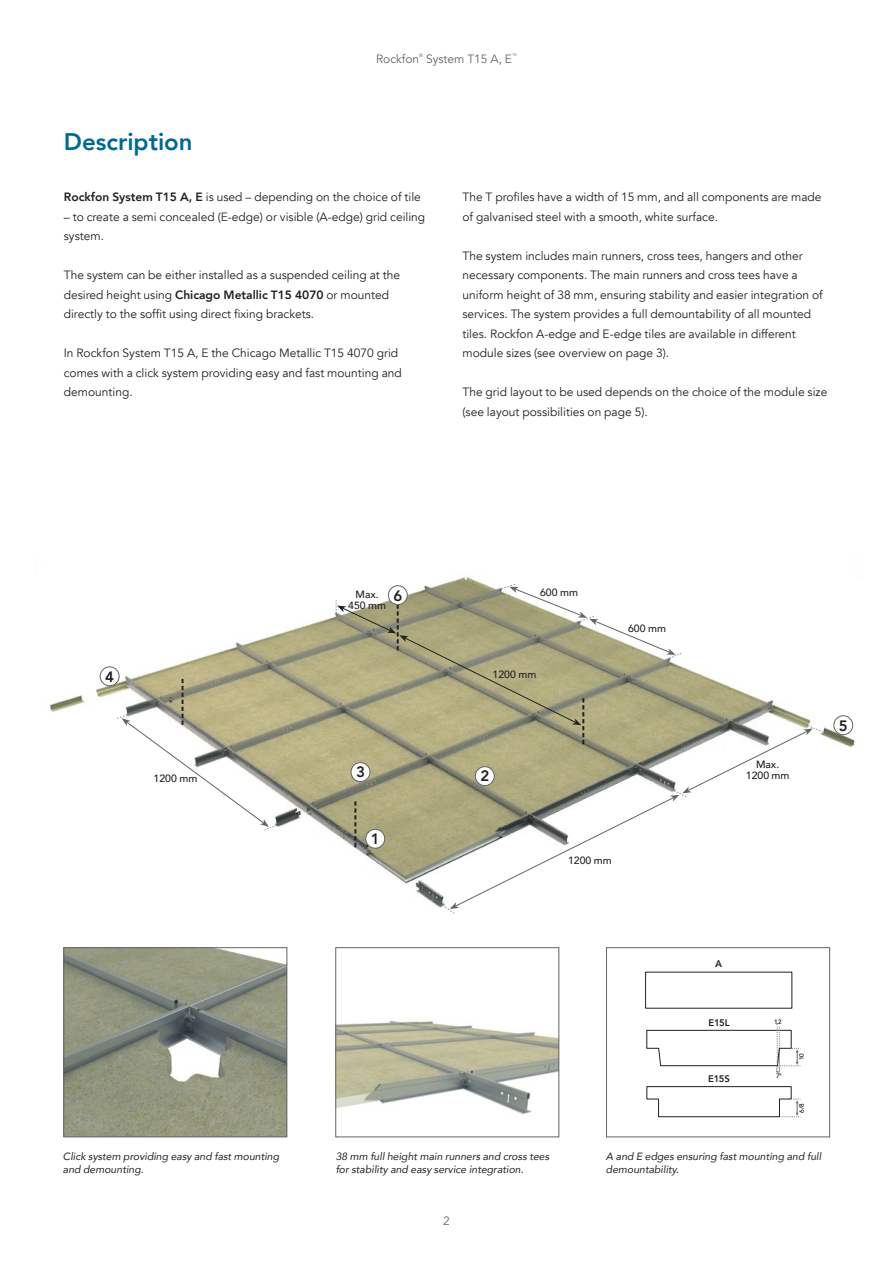
<style>
.page{position:relative;width:893px;height:1263px;background:#fff}
.page>*{position:absolute;margin:0;border:0;box-sizing:border-box;transform-origin:0 0}
.t1{font:800 24px "Avenir";color:#006893}
.t2{font:800 15px "Avenir";color:#231f20}
.t3{font:12px/19.5px "Avenir";color:#231f20}
.t4{font:12px "Avenir";color:#636466}
.t5{font:italic 10.5px/12.6px "Avenir";color:#231f20}
.t6{font:500 10.5px/10.5px "Avenir";color:#231f20;text-align:center}
.t7{font:800 9.6px "Avenir";color:#231f20}
.t8{font:500 6.3px "Avenir";color:#000}
.t9{font:4.8px "Avenir";color:#636466}
.s1{font-weight:800}
</style>
<div class="page">
<img style="left:50px;top:577px;width:805px;height:258px">
<img style="left:338px;top:1020px;width:219px;height:95px">
<div style="left:336px;top:947px;width:223px;height:190px;border:1px solid #636466"></div>
<img style="left:66px;top:949px;width:219px;height:186px">
<div style="left:64px;top:947px;width:223px;height:190px;border:1px solid #636466"></div>
<div style="left:100px;top:667px;width:19px;height:19px;background:#fff;border-radius:50%"></div>
<div style="left:100px;top:667px;width:19px;height:19px;border:1px solid #636466;border-radius:50%"></div>
<div style="left:834px;top:716px;width:19px;height:19px;background:#fff;border-radius:50%"></div>
<div style="left:834px;top:716px;width:19px;height:19px;border:1px solid #636466;border-radius:50%"></div>
<div style="left:606px;top:947px;width:224px;height:190px;border:1px solid #636466"></div>
<svg style="left:646px;top:1026px;width:155px;height:46px"></svg>
<svg style="left:646px;top:1086px;width:155px;height:31px"></svg>
<svg style="left:116px;top:679px;width:161px;height:152px"></svg>
<svg style="left:336px;top:584px;width:488px;height:330px"></svg>
<p class="t4" style="left:376px;top:52px;width:45px">Rockfon</p>
<p class="t9" style="left:419px;top:53px;width:5px">®</p>
<p class="t4" style="left:426px;top:52px;width:88px">System T15 A, E</p>
<p class="t9" style="left:512px;top:53px;width:6px">™</p>
<h1 class="t1" style="left:64px;top:123px;width:130px">Description</h1>
<p class="t3" style="left:64px;top:188px;width:359px"><span class="s1">Rockfon System T15 A, E</span> is used – depending on the choice of tile</p>
<p class="t3" style="left:64px;top:207px;width:363px">– to create a semi concealed (E-edge) or visible (A-edge) grid ceiling system.</p>
<p class="t3" style="left:64px;top:266px;width:338px">The system can be either installed as a suspended ceiling at the desired height using <span class="s1">Chicago Metallic T15 4070</span> or mounted directly to the soffit using direct fixing brackets.</p>
<p class="t3" style="left:64px;top:344px;width:340px">In Rockfon System T15 A, E the Chicago Metallic T15 4070 grid comes with a click system providing easy and fast mounting and demounting.</p>
<p class="t3" style="left:462px;top:188px;width:361px">The T profiles have a width of 15 mm, and all components are made of galvanised steel with a smooth, white surface.</p>
<p class="t3" style="left:462px;top:246px;width:362px">The system includes main runners, cross tees, hangers and other necessary components. The main runners and cross tees have a uniform height of 38 mm, ensuring stability and easier integration of services. The system provides a full demountability of all mounted tiles. Rockfon A-edge and E-edge tiles are available in different module sizes (see overview on page 3).</p>
<p class="t3" style="left:462px;top:383px;width:366px">The grid layout to be used depends on the choice of the module size (see layout possibilities on page 5).</p>
<p class="t2" style="left:105px;top:665px;width:10px">4</p>
<p class="t6" style="left:154px;top:773px;width:45px">1200 mm</p>
<p class="t6" style="left:348px;top:589px;width:39px">Max.<br>450 mm</p>
<p class="t2" style="left:393px;top:584px;width:10px">6</p>
<p class="t6" style="left:540px;top:586px;width:39px">600 mm</p>
<p class="t6" style="left:493px;top:669px;width:45px">1200 mm</p>
<p class="t6" style="left:628px;top:623px;width:39px">600 mm</p>
<p class="t2" style="left:356px;top:760px;width:10px">3</p>
<p class="t2" style="left:480px;top:764px;width:10px">2</p>
<p class="t2" style="left:371px;top:827px;width:10px">1</p>
<p class="t6" style="left:568px;top:854px;width:45px">1200 mm</p>
<p class="t6" style="left:746px;top:759px;width:45px">Max.<br>1200 mm</p>
<p class="t2" style="left:839px;top:714px;width:10px">5</p>
<p class="t7" style="left:715px;top:956px;width:8px">A</p>
<p class="t7" style="left:708px;top:1015px;width:23px">E15L</p>
<p class="t7" style="left:708px;top:1071px;width:23px">E15S</p>
<p class="t8" style="left:774px;top:1016px;width:9px">1,2</p>
<p class="t8" style="left:776px;top:1070px;width:7px">7°</p>
<p class="t8" style="left:796px;top:1060px;width:8px;rotate:-90deg">10</p>
<p class="t8" style="left:796px;top:1113px;width:11px;rotate:-90deg">6/8</p>
<p class="t5" style="left:63px;top:1150px;width:218px">Click system providing easy and fast mounting and demounting.</p>
<p class="t5" style="left:606px;top:1150px;width:217px">A and E edges ensuring fast mounting and full demountability.</p>
<p class="t5" style="left:336px;top:1150px;width:215px">38 mm full height main runners and cross tees for stability and easy service integration.</p>
<p class="t4" style="left:443px;top:1213px;width:8px">2</p>
</div>
